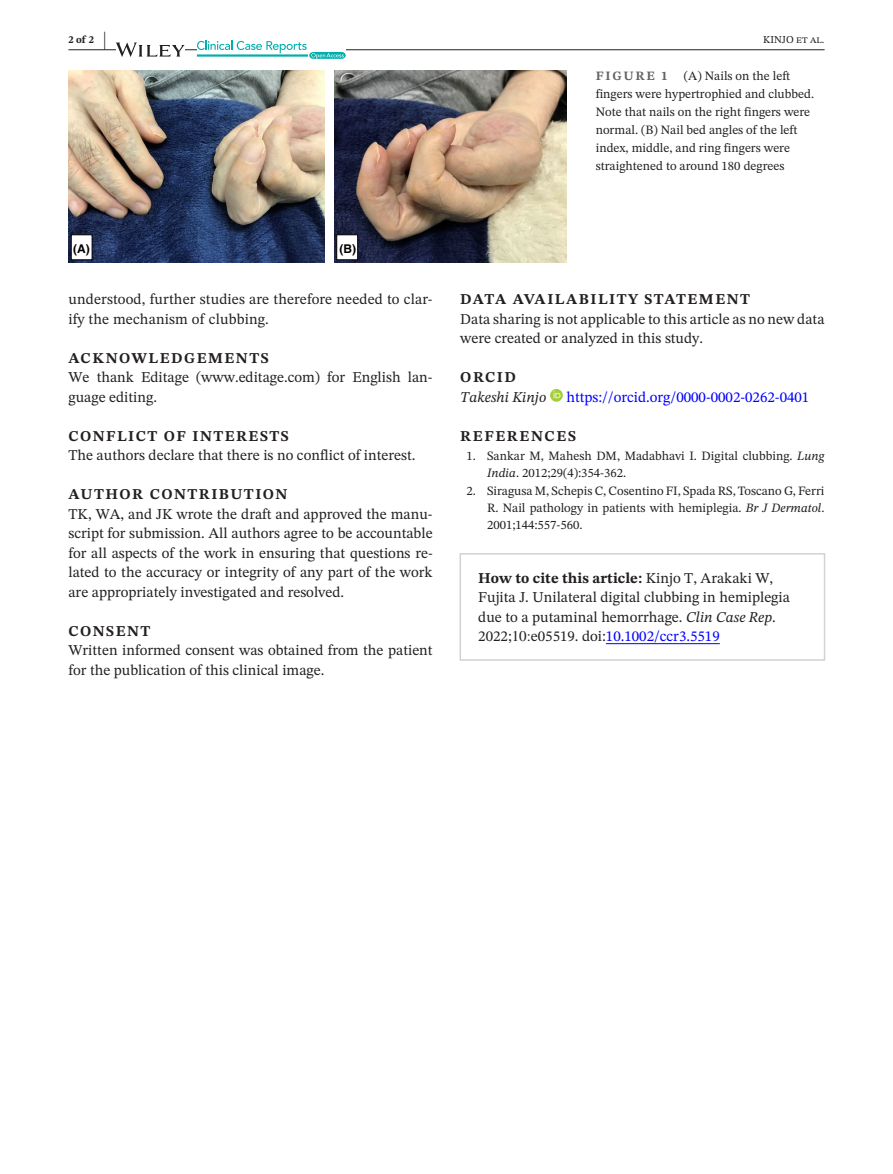
<style>
.page{position:relative;width:893px;height:1174px;background:#fff}
.page>*{position:absolute;margin:0;border:0;box-sizing:border-box;transform-origin:0 0}
.t1{font:15px/19.5px "STIX Two Text";color:#231f20}
.t2{font:700 15px "STIX Two Text";letter-spacing:.1em;color:#231f20}
.t3{font:15px "STIX Two Text";color:#00f}
.t4{font:italic 15px "STIX Two Text";color:#231f20}
.t5{font:12.75px/18px "STIX Two Text";color:#231f20}
.t6{font:700 12.75px "STIX Two Text";letter-spacing:.14em;color:#636366}
.t7{font:700 12px "Helvetica";color:#000}
.t8{font:10.5px "STIX Two Text";color:#231f20}
.t9{font:700 10.5px "STIX Two Text";color:#231f20}
.s1{font-size:21px}
.s2{font-style:italic}
.s3{font-weight:700}
.s4{font-family:"STIX"}
.s5{color:#00f}
</style>
<div class="page">
<hr style="left:68px;top:49px;width:756px;height:1px;background:#231f20">
<svg style="left:116px;top:43px;width:69px;height:14px"></svg>
<svg style="left:197px;top:41px;width:149px;height:18px"></svg>
<div style="left:460px;top:553px;width:365px;height:108px;border:2px solid #d1d2d4"></div>
<hr style="left:606px;top:643px;width:114px;height:1px;background:#00f">
<svg style="left:550px;top:389px;width:13px;height:13px"></svg>
<svg style="left:553px;top:391px;width:7px;height:7px"></svg>
<img style="left:68px;top:70px;width:257px;height:192px">
<img style="left:334px;top:70px;width:232px;height:192px">
<div style="left:71px;top:234px;width:21px;height:26px;background:#fff;border:1px solid #000"></div>
<div style="left:336px;top:234px;width:22px;height:26px;background:#fff;border:1px solid #000"></div>
<p class="t9" style="left:68px;top:32px;width:39px">2 of 2 <span class="s1">|</span></p>
<p class="t8" style="left:763px;top:32px;width:63px">KINJO et al.</p>
<p class="t5" style="left:596px;top:66px;width:220px;text-indent:88px">(A) Nails on the left fingers were hypertrophied and clubbed.<br>Note that nails on the right fingers were normal. (B) Nail bed angles of the left index, middle, and ring fingers were straightened to around 180 degrees</p>
<p class="t6" style="left:596px;top:66px;width:73px">FIGURE 1</p>
<p class="t7" style="left:73px;top:241px;width:18px">(A)</p>
<p class="t7" style="left:339px;top:241px;width:18px">(B)</p>
<p class="t1" style="left:68px;top:289px;width:366px">understood, further studies are therefore needed to clar&shy;ify the mechanism of clubbing.</p>
<p class="t2" style="left:68px;top:347px;width:202px">ACKNOWLEDGEMENTS</p>
<p class="t1" style="left:68px;top:367px;width:366px">We thank Editage (www.editage.com) for English lan&shy;guage editing.</p>
<p class="t2" style="left:68px;top:425px;width:222px">CONFLICT OF INTERESTS</p>
<p class="t1" style="left:68px;top:445px;width:349px">The authors declare that there is no conflict of interest.</p>
<p class="t2" style="left:68px;top:483px;width:221px">AUTHOR CONTRIBUTION</p>
<p class="t1" style="left:68px;top:504px;width:366px;text-align:justify">TK, WA, and JK wrote the draft and approved the manu&shy;script for submission. All authors agree to be accountable for all aspects of the work in ensuring that questions re&shy;lated to the accuracy or integrity of any part of the work are appropriately investigated and resolved.</p>
<p class="t2" style="left:68px;top:620px;width:83px">CONSENT</p>
<p class="t1" style="left:68px;top:640px;width:366px">Written informed consent was obtained from the patient for the publication of this clinical image.</p>
<p class="t2" style="left:460px;top:288px;width:291px">DATA AVAILABILITY STATEMENT</p>
<p class="t1" style="left:460px;top:309px;width:366px">Data sharing is not applicable to this article as no new data were created or analyzed in this study.</p>
<p class="t2" style="left:460px;top:366px;width:57px">ORCID</p>
<p class="t4" style="left:460px;top:386px;width:87px">Takeshi Kinjo</p>
<p class="t3" style="left:566px;top:386px;width:244px">https://orcid.org/0000-0002-0262-0401</p>
<p class="t2" style="left:460px;top:425px;width:117px">REFERENCES</p>
<p class="t5" style="left:487px;top:447px;width:339px;line-height:17.2px;text-indent:-21px">1. Sankar M, Mahesh DM, Madabhavi I. Digital clubbing. <span class="s2">Lung<br>India</span>. 2012;29(4):354-362.</p>
<p class="t5" style="left:487px;top:482px;width:339px;line-height:17.2px;text-align:justify;text-indent:-21px">2. Siragusa M, Schepis C, Cosentino FI, Spada RS, Toscano G, Ferri R. Nail pathology in patients with hemiplegia. <span class="s2">Br J Dermatol</span>.<br>2001;144:557-560.</p>
<p class="t1" style="left:478px;top:567px;width:313px"><span class="s3">How to cite this article:</span> Kinjo T, Arakaki W, Fujita J. Unilateral digital clubbing in hemiplegia due to a putaminal hemorrhage. <span class="s2">Clin Case Rep</span>.<br>2022;<span class="s4">10:</span>e05519. doi:<span class="s5">10.1002/ccr3.5519</span></p>
</div>
